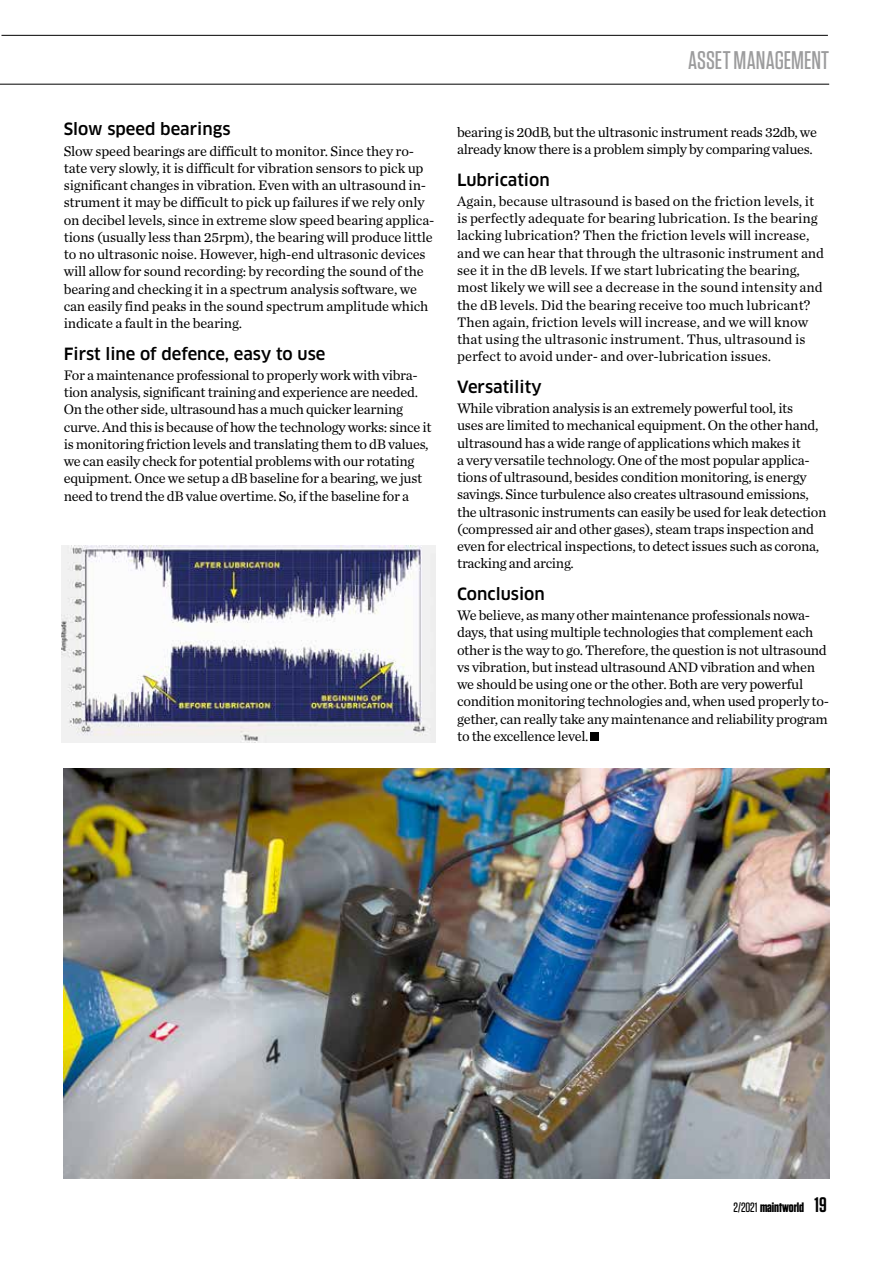
<style>
.page{position:relative;width:893px;height:1263px;background:#fff}
.page>*{position:absolute;margin:0;border:0;box-sizing:border-box;transform-origin:0 0}
.t1{font:500 25.5px "Tungsten";color:#9c9c9d}
.t2{font:500 16.5px "Clan Pro";color:#000}
.t3{font:14.4px/17.2px "Chronicle Text G1";letter-spacing:-.02em;color:#000}
.t4{font:14.4px/17.2px "Chronicle Text G1";color:#000}
.t5{font:700 13.5px "Tungsten";letter-spacing:-.01em;color:#000}
.s1{font-weight:500}
.s2{font-weight:600;font-size:21px}
</style>
<div class="page">
<div style="left:591px;top:732px;width:8px;height:9px;background:#000"></div>
<img style="left:64px;top:769px;width:765px;height:409px">
<img style="left:61px;top:545px;width:375px;height:197px">
<hr style="left:1px;top:35px;width:827px;height:1px;background:#000">
<hr style="left:0;top:84px;width:829px;height:1px;background:#000">
<p class="t2" style="left:64px;top:120px;width:168px">Slow speed bearings</p>
<p class="t3" style="left:64px;top:141px;width:372px">Slow speed bearings are difficult to monitor. Since they ro&shy;tate very slowly, it is difficult for vibration sensors to pick up significant changes in vibration. Even with an ultrasound in&shy;strument it may be difficult to pick up failures if we rely only on decibel levels, since in extreme slow speed bearing applica&shy;tions (usually less than 25rpm), the bearing will produce little to no ultrasonic noise. However, high-end ultrasonic devices will allow for sound recording: by recording the sound of the bearing and checking it in a spectrum analysis software, we can easily find peaks in the sound spectrum amplitude which indicate a fault in the bearing.</p>
<p class="t2" style="left:64px;top:344px;width:263px">First line of defence, easy to use</p>
<p class="t3" style="left:64px;top:366px;width:369px">For a maintenance professional to properly work with vibra&shy;tion analysis, significant training and experience are needed.<br>On the other side, ultrasound has a much quicker learning curve. And this is because of how the technology works: since it is monitoring friction levels and translating them to dB values, we can easily check for potential problems with our rotating equipment. Once we setup a dB baseline for a bearing, we just need to trend the dB value overtime. So, if the baseline for a</p>
<h1 class="t1" style="left:688px;top:47px;width:142px">ASSET MANAGEMENT</h1>
<p class="t3" style="left:457px;top:123px;width:361px">bearing is 20dB, but the ultrasonic instrument reads 32db, we already know there is a problem simply by comparing values.</p>
<p class="t2" style="left:457px;top:170px;width:94px">Lubrication</p>
<p class="t4" style="left:457px;top:192px;width:369px">Again, because ultrasound is based on the friction levels, it is perfectly adequate for bearing lubrication. Is the bearing lacking lubrication? Then the friction levels will increase, and we can hear that through the ultrasonic instrument and see it in the dB levels. If we start lubricating the bearing, most likely we will see a decrease in the sound intensity and the dB levels. Did the bearing receive too much lubricant?<br>Then again, friction levels will increase, and we will know that using the ultrasonic instrument. Thus, ultrasound is perfect to avoid under- and over-lubrication issues.</p>
<p class="t2" style="left:457px;top:377px;width:86px">Versatility</p>
<p class="t3" style="left:457px;top:399px;width:371px">While vibration analysis is an extremely powerful tool, its<br>uses are limited to mechanical equipment. On the other hand, ultrasound has a wide range of applications which makes it<br>a very versatile technology. One of the most popular applica&shy;tions of ultrasound, besides condition monitoring, is energy savings. Since turbulence also creates ultrasound emissions, the ultrasonic instruments can easily be used for leak detection (compressed air and other gases), steam traps inspection and even for electrical inspections, to detect issues such as corona, tracking and arcing.</p>
<p class="t2" style="left:457px;top:584px;width:89px">Conclusion</p>
<p class="t3" style="left:457px;top:606px;width:373px">We believe, as many other maintenance professionals nowa&shy;days, that using multiple technologies that complement each other is the way to go. Therefore, the question is not ultrasound vs vibration, but instead ultrasound AND vibration and when we should be using one or the other. Both are very powerful condition monitoring technologies and, when used properly to&shy;gether, can really take any maintenance and reliability program to the excellence level.</p>
<p class="t5" style="left:734px;top:1200px;width:95px"><span class="s1">2/2021</span> maintworld <span class="s2">19</span></p>
</div>
